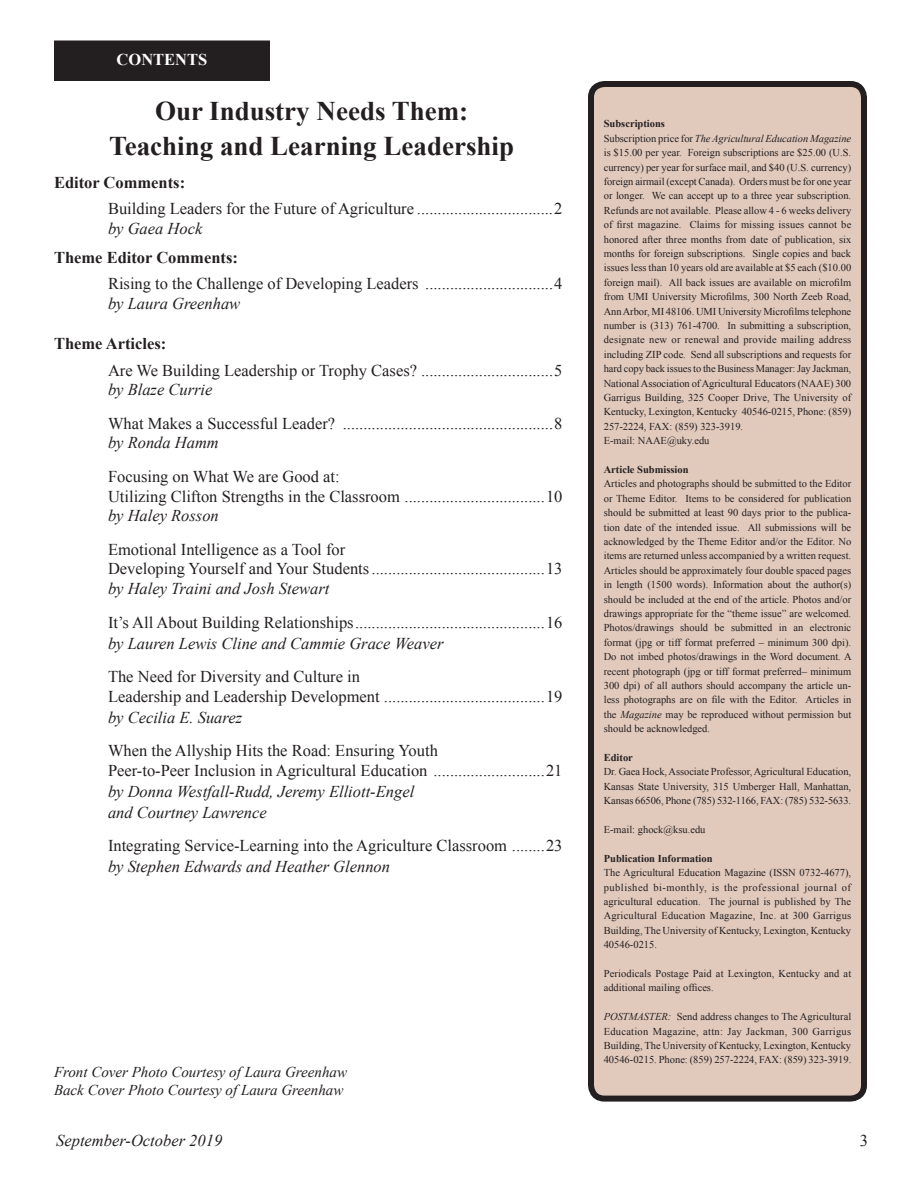
<style>
.page{position:relative;width:918px;height:1188px;background:#fff}
.page>*{position:absolute;margin:0;border:0;box-sizing:border-box;transform-origin:0 0}
.t1{font:700 27px "Times New Roman";color:#231f20}
.t2{font:16.5px "Times New Roman";color:#231f20}
.t3{font:italic 16.5px "Times New Roman";color:#231f20}
.t4{font:700 16.5px "Times New Roman";color:#231f20}
.t5{font:700 16.5px "Times New Roman";color:#fff}
.t6{font:italic 15px "Times New Roman";color:#231f20}
.t7{font:10.5px/14.4px "Times New Roman";color:#231f20;text-align:justify}
.t8{font:700 10.5px "Times New Roman";color:#231f20}
.s1{font-style:italic}
</style>
<div class="page">
<div style="left:591px;top:84px;width:273px;height:1015px;background:#e1c9bc;border-radius:14px"></div>
<div style="left:588px;top:81px;width:279px;height:1021px;border:6px solid #231f20;border-radius:14px"></div>
<div style="left:55px;top:41px;width:214px;height:39px;background:#231f20"></div>
<div style="left:54px;top:40px;width:216px;height:41px;border:2px solid #231f20"></div>
<p class="t5" style="left:117px;top:48px;width:92px">CONTENTS</p>
<p class="t1" style="left:155px;top:92px;width:315px">Our Industry Needs Them:</p>
<p class="t1" style="left:109px;top:127px;width:406px">Teaching and Learning Leadership</p>
<p class="t4" style="left:54px;top:171px;width:133px">Editor Comments:</p>
<p class="t2" style="left:108px;top:198px;width:456px">Building Leaders for the Future of Agriculture .................................2</p>
<p class="t3" style="left:108px;top:217px;width:96px">by Gaea Hock</p>
<p class="t4" style="left:54px;top:246px;width:185px">Theme Editor Comments:</p>
<p class="t2" style="left:108px;top:273px;width:456px">Rising to the Challenge of Developing Leaders ...............................4</p>
<p class="t3" style="left:108px;top:292px;width:134px">by Laura Greenhaw</p>
<p class="t4" style="left:54px;top:332px;width:114px">Theme Articles:</p>
<p class="t2" style="left:108px;top:359px;width:456px">Are We Building Leadership or Trophy Cases? ................................5</p>
<p class="t3" style="left:108px;top:379px;width:106px">by Blaze Currie</p>
<p class="t2" style="left:108px;top:412px;width:456px">What Makes a Successful Leader? ...................................................8</p>
<p class="t3" style="left:108px;top:432px;width:112px">by Ronda Hamm</p>
<p class="t2" style="left:108px;top:465px;width:233px">Focusing on What We are Good at:</p>
<p class="t2" style="left:108px;top:485px;width:456px">Utilizing Clifton Strengths in the Classroom ..................................10</p>
<p class="t3" style="left:108px;top:505px;width:112px">by Haley Rosson</p>
<p class="t2" style="left:108px;top:538px;width:239px">Emotional Intelligence as a Tool for</p>
<p class="t2" style="left:108px;top:558px;width:456px">Developing Yourself and Your Students..........................................13</p>
<p class="t3" style="left:108px;top:577px;width:223px">by Haley Traini and Josh Stewart</p>
<p class="t2" style="left:108px;top:611px;width:456px">It’s All About Building Relationships..............................................16</p>
<p class="t3" style="left:108px;top:632px;width:337px">by Lauren Lewis Cline and Cammie Grace Weaver</p>
<p class="t2" style="left:108px;top:665px;width:254px">The Need for Diversity and Culture in</p>
<p class="t2" style="left:108px;top:685px;width:456px">Leadership and Leadership Development .......................................19</p>
<p class="t3" style="left:108px;top:706px;width:136px">by Cecilia E. Suarez</p>
<p class="t2" style="left:108px;top:739px;width:332px">When the Allyship Hits the Road: Ensuring Youth</p>
<p class="t2" style="left:108px;top:759px;width:456px">Peer-to-Peer Inclusion in Agricultural Education ...........................21</p>
<p class="t3" style="left:108px;top:780px;width:308px">by Donna Westfall-Rudd, Jeremy Elliott-Engel</p>
<p class="t3" style="left:108px;top:801px;width:160px">and Courtney Lawrence</p>
<p class="t2" style="left:108px;top:834px;width:456px">Integrating Service-Learning into the Agriculture Classroom ........23</p>
<p class="t3" style="left:108px;top:855px;width:284px">by Stephen Edwards and Heather Glennon</p>
<p class="t6" style="left:54px;top:1062px;width:295px">Front Cover Photo Courtesy of Laura Greenhaw</p>
<p class="t6" style="left:54px;top:1080px;width:291px">Back Cover Photo Courtesy of Laura Greenhaw</p>
<p class="t8" style="left:604px;top:117px;width:63px">Subscriptions</p>
<p class="t7" style="left:604px;top:131px;width:249px">Subscription price for <span class="s1">The Agricultural Education Magazine </span>is $15.00 per year. Foreign subscriptions are $25.00 (U.S. currency) per year for surface mail, and $40 (U.S. currency) foreign airmail (except Canada). Orders must be for one year or longer. We can accept up to a three year subscription.<br>Refunds are not available. Please allow 4 - 6 weeks delivery of first magazine. Claims for missing issues cannot be honored after three months from date of publication, six months for foreign subscriptions. Single copies and back issues less than 10 years old are available at $5 each ($10.00 foreign mail). All back issues are available on microfilm from UMI University Microfilms, 300 North Zeeb Road, Ann Arbor, MI 48106. UMI University Microfilms telephone number is (313) 761-4700. In submitting a subscription, designate new or renewal and provide mailing address including ZIP code. Send all subscriptions and requests for hard copy back issues to the Business Manager: Jay Jackman, National Association of Agricultural Educators (NAAE) 300<br>Garrigus Building, 325 Cooper Drive, The University of Kentucky, Lexington, Kentucky 40546-0215, Phone: (859)<br>257-2224, FAX: (859) 323-3919.</p>
<p class="t7" style="left:604px;top:433px;width:107px">E-mail: NAAE@uky.edu</p>
<p class="t8" style="left:604px;top:462px;width:86px">Article Submission</p>
<p class="t7" style="left:604px;top:477px;width:250px">Articles and photographs should be submitted to the Editor or Theme Editor. Items to be considered for publication should be submitted at least 90 days prior to the publica&shy;tion date of the intended issue. All submissions will be acknowledged by the Theme Editor and/or the Editor. No items are returned unless accompanied by a written request.<br>Articles should be approximately four double spaced pages in length (1500 words). Information about the author(s) should be included at the end of the article. Photos and/or drawings appropriate for the “theme issue” are welcomed.<br>Photos/drawings should be submitted in an electronic format (jpg or tiff format preferred – minimum 300 dpi).<br>Do not imbed photos/drawings in the Word document. A recent photograph (jpg or tiff format preferred– minimum 300 dpi) of all authors should accompany the article un&shy;less photographs are on file with the Editor. Articles in the <span class="s1">Magazine</span> may be reproduced without permission but should be acknowledged.</p>
<p class="t8" style="left:604px;top:750px;width:31px">Editor</p>
<p class="t7" style="left:604px;top:765px;width:249px">Dr. Gaea Hock, Associate Professor, Agricultural Education, Kansas State University, 315 Umberger Hall, Manhattan, Kansas 66506, Phone (785) 532-1166, FAX: (785) 532-5633.</p>
<p class="t7" style="left:604px;top:822px;width:103px">E-mail: ghock@ksu.edu</p>
<p class="t8" style="left:604px;top:851px;width:110px">Publication Information</p>
<p class="t7" style="left:604px;top:865px;width:249px">The Agricultural Education Magazine (ISSN 0732-4677), published bi-monthly, is the professional journal of agricultural education. The journal is published by The Agricultural Education Magazine, Inc. at 300 Garrigus Building, The University of Kentucky, Lexington, Kentucky 40546-0215.</p>
<p class="t7" style="left:604px;top:966px;width:249px">Periodicals Postage Paid at Lexington, Kentucky and at additional mailing offices.</p>
<p class="t7" style="left:604px;top:1009px;width:249px"><span class="s1">POSTMASTER:</span> Send address changes to The Agricultural Education Magazine, attn: Jay Jackman, 300 Garrigus Building, The University of Kentucky, Lexington, Kentucky 40546-0215. Phone: (859) 257-2224, FAX: (859) 323-3919.</p>
<h2 class="t3" style="left:56px;top:1130px;width:168px">September-October 2019</h2>
<h2 class="t2" style="left:860px;top:1130px;width:10px">3</h2>
</div>
